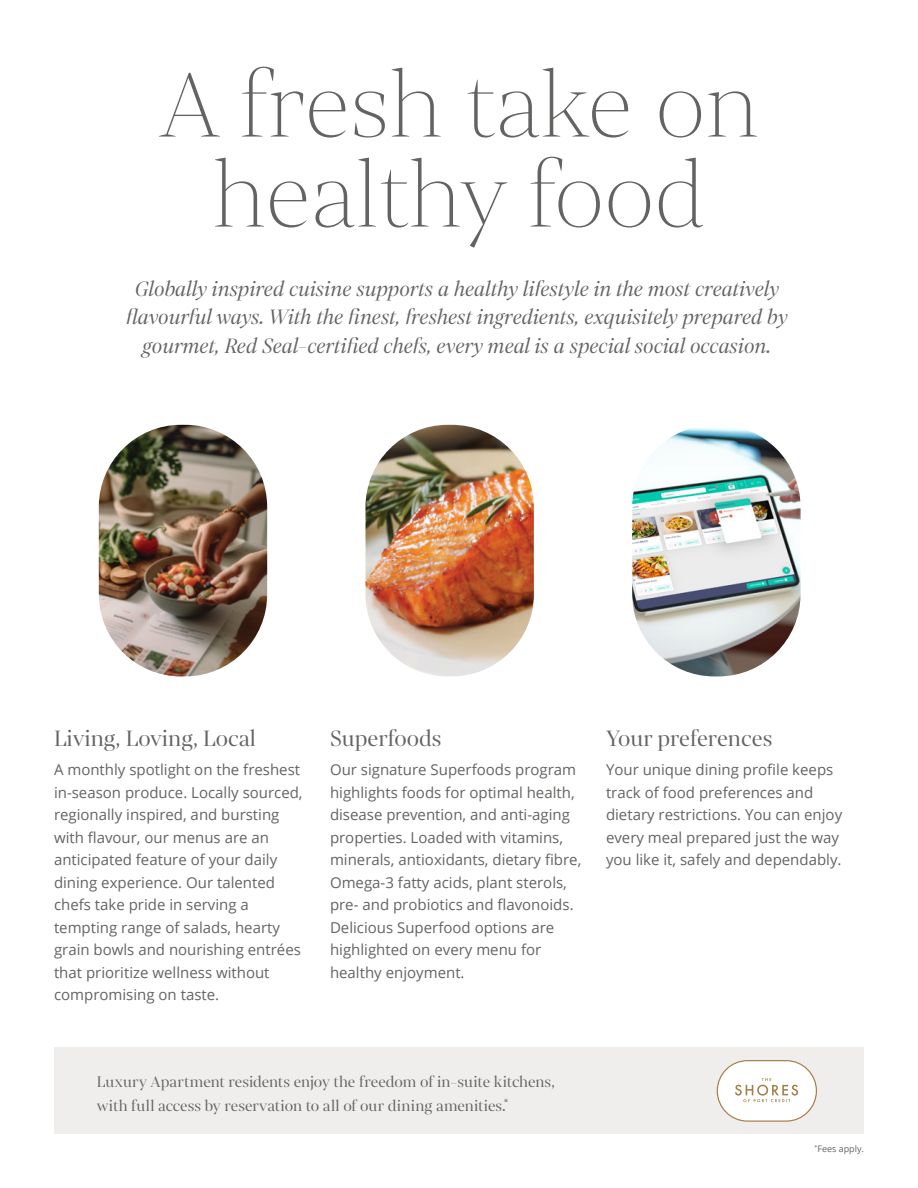
<style>
.page{position:relative;width:918px;height:1188px;background:#fff}
.page>*{position:absolute;margin:0;border:0;box-sizing:border-box;transform-origin:0 0}
.t1{font:200 99px/90px "Mixta Sharp";color:#636461;text-align:center}
.t2{font:24px "Mixta Sharp";color:#636461}
.t3{font:italic 22.5px/28.5px "Mixta Pro";color:#636461;text-align:center}
.t4{font:16.5px/24px "Mixta Sharp";color:#636461}
.t5{font:15px/22.5px "Open Sans";color:#636461}
.t6{font:9px "Open Sans";color:#636461}
.s1{font-size:13.2px}
</style>
<div class="page">
<div style="left:54px;top:1047px;width:810px;height:87px;background:#f0eeec"></div>
<div style="left:717px;top:1061px;width:99px;height:60px;background:#fff;border-radius:30px"></div>
<div style="left:717px;top:1060px;width:100px;height:62px;border:1px solid #a27f46;border-radius:30px"></div>
<svg style="left:735px;top:1078px;width:63px;height:24px"></svg>
<img style="left:632px;top:428px;width:169px;height:248px">
<img style="left:99px;top:425px;width:168px;height:251px">
<img style="left:366px;top:425px;width:168px;height:251px">
<h1 class="t1" style="left:159px;top:59px;width:601px">A fresh take on healthy food</h1>
<p class="t3" style="left:126px;top:275px;width:663px">Globally inspired cuisine supports a healthy lifestyle in the most creatively flavourful ways. With the finest, freshest ingredients, exquisitely prepared by gourmet, Red Seal-certified chefs, every meal is a special social occasion.</p>
<h2 class="t2" style="left:54px;top:724px;width:204px">Living, Loving, Local</h2>
<p class="t5" style="left:54px;top:758px;width:250px">A monthly spotlight on the freshest in-season produce. Locally sourced, regionally inspired, and bursting with flavour, our menus are an anticipated feature of your daily dining experience. Our talented chefs take pride in serving a tempting range of salads, hearty grain bowls and nourishing entrées that prioritize wellness without compromising on taste.</p>
<h2 class="t2" style="left:330px;top:724px;width:113px">Superfoods</h2>
<p class="t5" style="left:330px;top:758px;width:253px">Our signature Superfoods program highlights foods for optimal health, disease prevention, and anti-aging properties. Loaded with vitamins, minerals, antioxidants, dietary fibre, Omega-3 fatty acids, plant sterols, pre- and probiotics and flavonoids.<br>Delicious Superfood options are highlighted on every menu for healthy enjoyment.</p>
<h2 class="t2" style="left:606px;top:724px;width:168px">Your preferences</h2>
<p class="t5" style="left:606px;top:758px;width:238px">Your unique dining profile keeps track of food preferences and dietary restrictions. You can enjoy every meal prepared just the way you like it, safely and dependably.</p>
<p class="t4" style="left:97px;top:1069px;width:459px">Luxury Apartment residents enjoy the freedom of in-suite kitchens, with full access by reservation to all of our dining amenities.<span class="s1">*</span></p>
<p class="t6" style="left:814px;top:1142px;width:51px"><sup>*</sup>Fees apply.</p>
</div>
